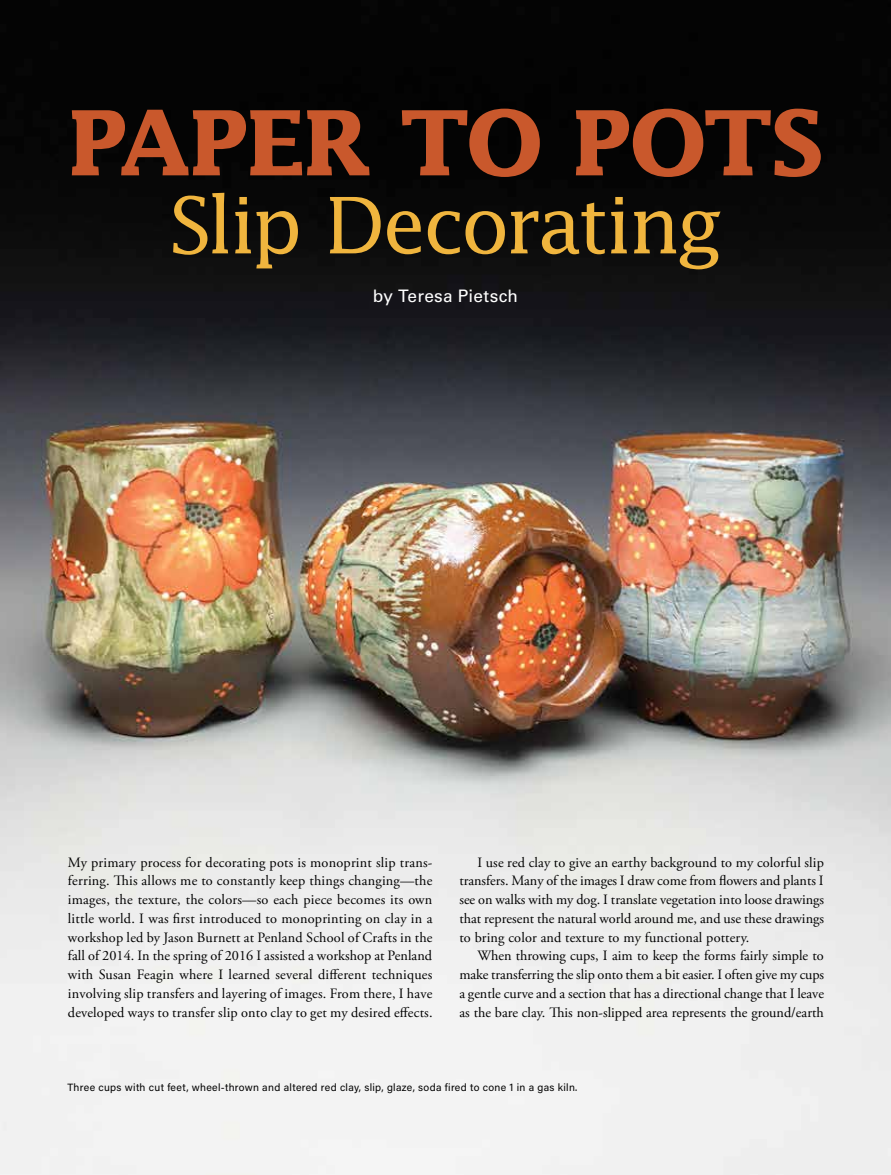
<style>
.page{position:relative;width:891px;height:1175px;background:#fff}
.page>*{position:absolute;margin:0;border:0;box-sizing:border-box;transform-origin:0 0}
.t1{font:700 90px "Lucida";letter-spacing:-.04em;color:#c9582c}
.t2{font:78px "Lucida";letter-spacing:-.045em;color:#f0b53e}
.t3{font:17.25px "Univers LT Pro 55 Roman";letter-spacing:.015em;color:#fff}
.t4{font:14.25px/18.8px "Adobe Garamond Pro";letter-spacing:.01em;color:#000;text-align:justify}
.t5{font:10.5px "Acumin Pro";letter-spacing:.03em;color:#000}
</style>
<div class="page">
<img style="left:0;top:0;width:891px;height:1174px">
<h1 class="t1" style="left:68px;top:89px;width:758px">PAPER TO POTS</h1>
<h2 class="t2" style="left:168px;top:177px;width:556px">Slip Decorating</h2>
<p class="t3" style="left:373px;top:284px;width:147px">by Teresa Pietsch</p>
<p class="t4" style="left:68px;top:853px;width:366px">My primary process for decorating pots is monoprint slip trans&shy;ferring. This allows me to constantly keep things changing—the images, the texture, the colors—so each piece becomes its own little world. I was first introduced to monoprinting on clay in a workshop led by Jason Burnett at Penland School of Crafts in the fall of 2014. In the spring of 2016 I assisted a workshop at Penland with Susan Feagin where I learned several different techniques involving slip transfers and layering of images. From there, I have developed ways to transfer slip onto clay to get my desired effects.</p>
<p class="t4" style="left:459px;top:853px;width:366px;text-indent:18px">I use red clay to give an earthy background to my colorful slip transfers. Many of the images I draw come from flowers and plants I see on walks with my dog. I translate vegetation into loose drawings that represent the natural world around me, and use these drawings to bring color and texture to my functional pottery.</p>
<p class="t4" style="left:459px;top:947px;width:366px;text-indent:18px">When throwing cups, I aim to keep the forms fairly simple to make transferring the slip onto them a bit easier. I often give my cups a gentle curve and a section that has a directional change that I leave as the bare clay. This non-slipped area represents the ground/earth</p>
<p class="t5" style="left:68px;top:1080px;width:511px">Three cups with cut feet, wheel-thrown and altered red clay, slip, glaze, soda fired to cone 1 in a gas kiln.</p>
</div>
